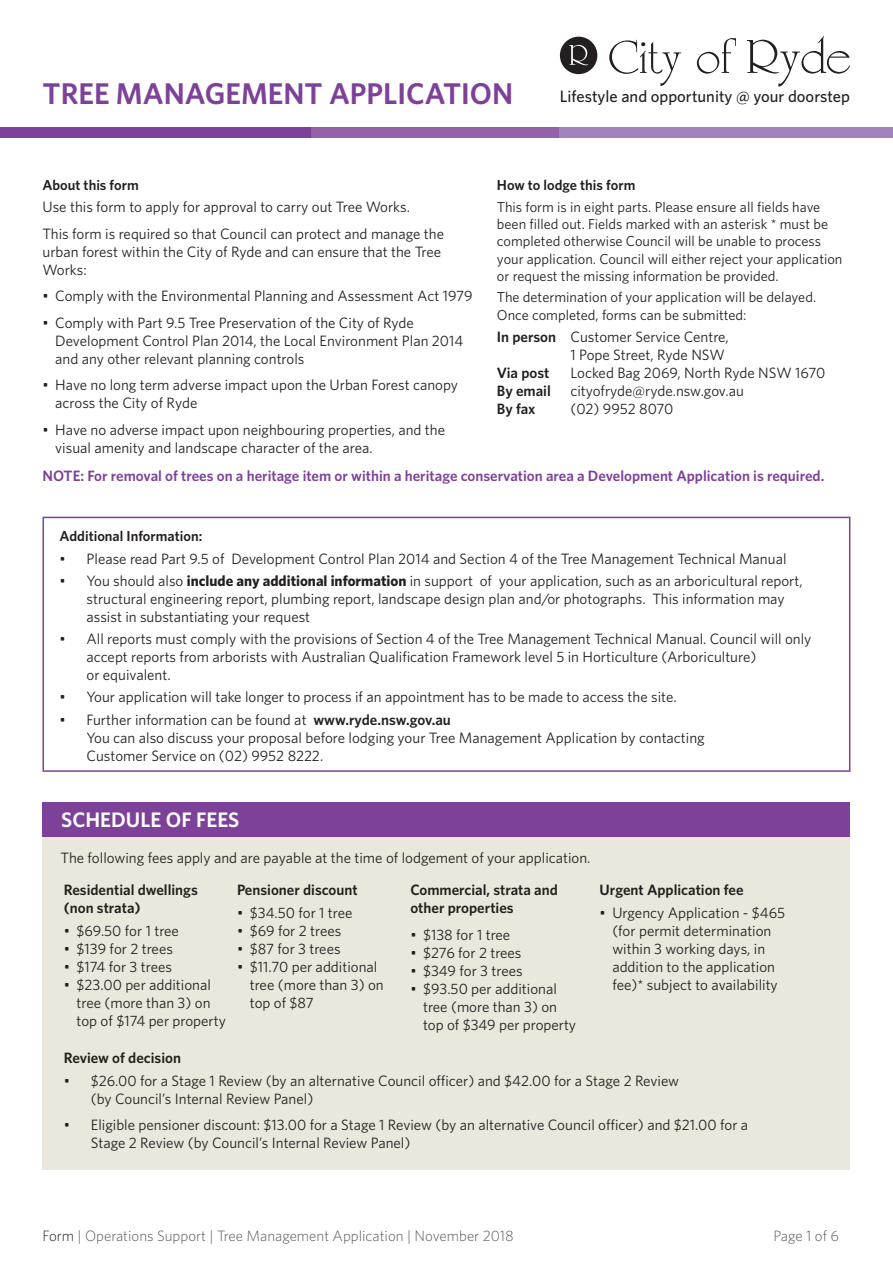
<style>
.page{position:relative;width:893px;height:1263px;background:#fff}
.page>*{position:absolute;margin:0;border:0;box-sizing:border-box;transform-origin:0 0}
.t1{font:600 30px "Whitney";color:#7d4199}
.t2{font:600 21px "Whitney";color:#fff}
.t3{font:500 16.5px "Whitney";color:#231f20}
.t4{font:15px/18px "Whitney";color:#231f20}
.t5{font:600 15px/18px "Whitney";color:#231f20}
.t6{font:600 15px "Whitney";color:#7d4199}
.t7{font:300 15px "Whitney";color:#58595b}
.t8{font:14.4px/17.2px "Whitney";color:#231f20}
.t9{font:600 14.4px "Whitney";color:#231f20}
.s1{font-weight:600}
.s2{font-weight:700}
.s3{color:#231f20}
</style>
<div class="page">
<div style="left:43px;top:803px;width:807px;height:366px;background:#eae7dd"></div>
<svg style="left:560px;top:36px;width:290px;height:51px"></svg>
<div style="left:0;top:127px;width:312px;height:11px;background:#7d4199"></div>
<div style="left:312px;top:127px;width:248px;height:11px;background:#9561a9"></div>
<div style="left:560px;top:127px;width:333px;height:11px;background:#a482bb"></div>
<div style="left:43px;top:517px;width:807px;height:255px;border:2px solid #7d4199"></div>
<div style="left:43px;top:803px;width:807px;height:34px;background:#7d4199"></div>
<h1 class="t1" style="left:43px;top:73px;width:472px">TREE MANAGEMENT APPLICATION</h1>
<p class="t3" style="left:560px;top:85px;width:292px">Lifestyle and opportunity @ your doorstep</p>
<p class="t9" style="left:43px;top:176px;width:98px">About this form</p>
<p class="t4" style="left:43px;top:193px;width:403px;line-height:26.5px">Use this form to apply for approval to carry out Tree Works.<br>This form is required so that Council can protect and manage the</p>
<p class="t4" style="left:43px;top:242px;width:400px">urban forest within the City of Ryde and can ensure that the Tree<br>Works:</p>
<p class="t4" style="left:43px;top:287px;width:432px">• Comply with the Environmental Planning and Assessment Act 1979</p>
<p class="t4" style="left:55px;top:313px;width:410px;text-indent:-13px">• Comply with Part 9.5 Tree Preservation of the City of Ryde<br>Development Control Plan 2014, the Local Environment Plan 2014 and any other relevant planning controls</p>
<p class="t4" style="left:55px;top:376px;width:404px;text-indent:-13px">• Have no long term adverse impact upon the Urban Forest canopy across the City of Ryde</p>
<p class="t4" style="left:55px;top:420px;width:391px;text-indent:-13px">• Have no adverse impact upon neighbouring properties, and the visual amenity and landscape character of the area.</p>
<p class="t9" style="left:497px;top:176px;width:140px">How to lodge this form</p>
<p class="t8" style="left:497px;top:198px;width:347px">This form is in eight parts. Please ensure all fields have been filled out. Fields marked with an asterisk * must be completed otherwise Council will be unable to process your application. Council will either reject your application or request the missing information be provided.</p>
<p class="t8" style="left:497px;top:288px;width:321px">The determination of your application will be delayed.<br>Once completed, forms can be submitted:</p>
<p class="t4" style="left:497px;top:327px;width:233px;text-align:right"><span class="s1">In person</span> Customer Service Centre,<br>1 Pope Street, Ryde NSW</p>
<p class="t5" style="left:497px;top:363px;width:54px">Via post</p>
<p class="t4" style="left:570px;top:363px;width:256px">Locked Bag 2069, North Ryde NSW 1670</p>
<p class="t5" style="left:497px;top:381px;width:55px">By email</p>
<p class="t4" style="left:570px;top:381px;width:175px">cityofryde@ryde.nsw.gov.au</p>
<p class="t5" style="left:497px;top:399px;width:40px">By fax</p>
<p class="t4" style="left:570px;top:399px;width:105px">(02) 9952 8070</p>
<p class="t6" style="left:43px;top:466px;width:783px">NOTE: For removal of trees on a heritage item or within a heritage conservation area a Development Application is required.</p>
<p class="t9" style="left:60px;top:527px;width:144px">Additional Information:</p>
<p class="t4" style="left:60px;top:549px;width:728px">• Please read Part 9.5 of Development Control Plan 2014 and Section 4 of the Tree Management Technical Manual</p>
<p class="t4" style="left:87px;top:571px;width:718px;text-indent:-27px">• You should also <span class="s2">include any additional information</span> in support of your application, such as an arboricultural report, structural engineering report, plumbing report, landscape design plan and/or photographs. This information may assist in substantiating your request</p>
<p class="t4" style="left:87px;top:630px;width:726px;text-indent:-27px">• All reports must comply with the provisions of Section 4 of the Tree Management Technical Manual. Council will only accept reports from arborists with Australian Qualification Framework level 5 in Horticulture (Arboriculture)<br>or equivalent.</p>
<p class="t4" style="left:60px;top:688px;width:619px">• Your application will take longer to process if an appointment has to be made to access the site.</p>
<p class="t4" style="left:87px;top:710px;width:620px;text-indent:-27px">• Further information can be found at <span class="s1">www.ryde.nsw.gov.au<br></span>You can also discuss your proposal before lodging your Tree Management Application by contacting<br>Customer Service on (02) 9952 8222.</p>
<h2 class="t2" style="left:61px;top:806px;width:180px">SCHEDULE OF FEES</h2>
<p class="t4" style="left:61px;top:848px;width:531px">The following fees apply and are payable at the time of lodgement of your application.</p>
<p class="t5" style="left:64px;top:881px;width:136px">Residential dwellings (non strata)</p>
<p class="t4" style="left:64px;top:921px;width:117px">• $69.50 for 1 tree</p>
<p class="t4" style="left:64px;top:939px;width:111px">• $139 for 2 trees</p>
<p class="t4" style="left:64px;top:957px;width:110px">• $174 for 3 trees</p>
<p class="t4" style="left:77px;top:975px;width:151px;text-indent:-13px">• $23.00 per additional tree (more than 3) on top of $174 per property</p>
<p class="t5" style="left:237px;top:881px;width:122px">Pensioner discount</p>
<p class="t4" style="left:237px;top:903px;width:117px">• $34.50 for 1 tree</p>
<p class="t4" style="left:237px;top:921px;width:106px">• $69 for 2 trees</p>
<p class="t4" style="left:237px;top:939px;width:105px">• $87 for 3 trees</p>
<p class="t4" style="left:250px;top:957px;width:135px;text-indent:-13px">• $11.70 per additional tree (more than 3) on top of $87</p>
<p class="t5" style="left:410px;top:881px;width:149px">Commercial, strata and other properties</p>
<p class="t4" style="left:410px;top:925px;width:101px">• $138 for 1 tree</p>
<p class="t4" style="left:410px;top:943px;width:113px">• $276 for 2 trees</p>
<p class="t4" style="left:410px;top:961px;width:114px">• $349 for 3 trees</p>
<p class="t4" style="left:423px;top:979px;width:155px;text-indent:-13px">• $93.50 per additional tree (more than 3) on top of $349 per property</p>
<p class="t5" style="left:600px;top:881px;width:146px">Urgent Application fee</p>
<p class="t4" style="left:600px;top:903px;width:187px;text-align:center">• Urgency Application - $465 (for permit determination within 3 working days, in addition to the application fee)* subject to availability</p>
<p class="t5" style="left:64px;top:1049px;width:119px">Review of decision</p>
<p class="t4" style="left:91px;top:1071px;width:590px;text-indent:-27px">• $26.00 for a Stage 1 Review (by an alternative Council officer) and $42.00 for a Stage 2 Review (by Council’s Internal Review Panel)</p>
<p class="t4" style="left:91px;top:1115px;width:659px;text-indent:-27px">• Eligible pensioner discount: $13.00 for a Stage 1 Review (by an alternative Council officer) and $21.00 for a<br>Stage 2 Review (by Council’s Internal Review Panel)</p>
<p class="t7" style="left:43px;top:1226px;width:473px"><span class="s3">Form</span> | Operations Support | Tree Management Application | November 2018</p>
<p class="t7" style="left:773px;top:1226px;width:67px">Page 1 of 6</p>
</div>
